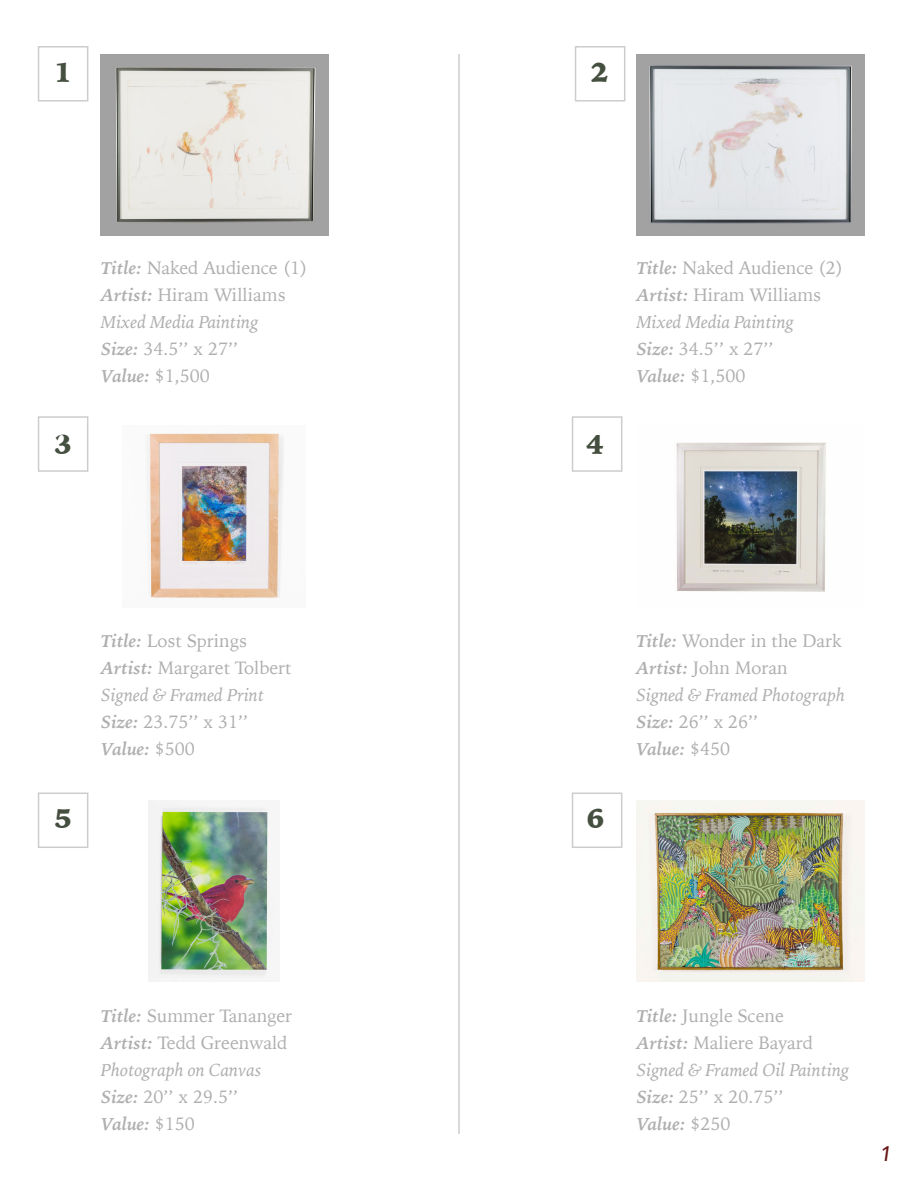
<style>
.page{position:relative;width:918px;height:1188px;background:#fff}
.page>*{position:absolute;margin:0;border:0;box-sizing:border-box;transform-origin:0 0}
.t1{font:900 27px "Iowan Old Style";color:#454f3f}
.t2{font:italic 500 21px "Avenir";color:#691414}
.t3{font:18px "Iowan Old Style";color:#afafaf}
.t4{font:italic 18px "Iowan Old Style";color:#afafaf}
.t5{font:italic 700 18px "Iowan Old Style";color:#afafaf}
.s1{font-weight:700;font-style:italic}
.s2{font-weight:400;font-style:normal}
</style>
<div class="page">
<img style="left:101px;top:54px;width:228px;height:181px">
<img style="left:636px;top:54px;width:228px;height:181px">
<img style="left:146px;top:433px;width:138px;height:165px">
<hr style="left:458px;top:54px;width:2px;height:1080px;background:#cdcdcd">
<img style="left:676px;top:442px;width:150px;height:150px">
<img style="left:148px;top:801px;width:130px;height:181px">
<img style="left:636px;top:801px;width:228px;height:181px">
<div style="left:38px;top:46px;width:50px;height:56px;border:2px solid #cdcdcd"></div>
<div style="left:38px;top:416px;width:50px;height:56px;border:2px solid #cdcdcd"></div>
<div style="left:575px;top:46px;width:50px;height:56px;border:2px solid #cdcdcd"></div>
<div style="left:572px;top:416px;width:50px;height:56px;border:2px solid #cdcdcd"></div>
<div style="left:38px;top:793px;width:50px;height:55px;border:2px solid #cdcdcd"></div>
<div style="left:572px;top:793px;width:50px;height:55px;border:2px solid #cdcdcd"></div>
<p class="t1" style="left:54px;top:54px;width:19px">1</p>
<p class="t1" style="left:591px;top:54px;width:19px">2</p>
<p class="t3" style="left:101px;top:251px;width:208px"><span class="s1">Title:</span> Naked Audience (1)</p>
<p class="t3" style="left:101px;top:278px;width:186px"><span class="s1">Artist:</span> Hiram Williams</p>
<p class="t4" style="left:101px;top:306px;width:159px">Mixed Media Painting</p>
<p class="t3" style="left:101px;top:332px;width:139px"><span class="s1">Size:</span> 34.5’’ x 27’’</p>
<p class="t5" style="left:101px;top:359px;width:110px">Value: <span class="s2">$1,500</span></p>
<p class="t3" style="left:636px;top:251px;width:208px"><span class="s1">Title:</span> Naked Audience (2)</p>
<p class="t3" style="left:636px;top:278px;width:186px"><span class="s1">Artist:</span> Hiram Williams</p>
<p class="t4" style="left:636px;top:306px;width:159px">Mixed Media Painting</p>
<p class="t3" style="left:636px;top:332px;width:139px"><span class="s1">Size:</span> 34.5’’ x 27’’</p>
<p class="t5" style="left:636px;top:359px;width:110px">Value: <span class="s2">$1,500</span></p>
<p class="t1" style="left:54px;top:426px;width:19px">3</p>
<p class="t1" style="left:586px;top:426px;width:19px">4</p>
<p class="t3" style="left:101px;top:625px;width:148px"><span class="s1">Title:</span> Lost Springs</p>
<p class="t3" style="left:101px;top:652px;width:192px"><span class="s1">Artist:</span> Margaret Tolbert</p>
<p class="t4" style="left:101px;top:680px;width:165px">Signed &amp; Framed Print</p>
<p class="t3" style="left:101px;top:706px;width:149px"><span class="s1">Size:</span> 23.75’’ x 31’’</p>
<p class="t5" style="left:101px;top:733px;width:95px">Value: <span class="s2">$500</span></p>
<p class="t3" style="left:636px;top:625px;width:207px"><span class="s1">Title:</span> Wonder in the Dark</p>
<p class="t3" style="left:636px;top:652px;width:153px"><span class="s1">Artist:</span> John Moran</p>
<p class="t4" style="left:636px;top:680px;width:210px">Signed &amp; Framed Photograph</p>
<p class="t3" style="left:636px;top:706px;width:124px"><span class="s1">Size:</span> 26’’ x 26’’</p>
<p class="t5" style="left:636px;top:733px;width:95px">Value: <span class="s2">$450</span></p>
<p class="t1" style="left:54px;top:801px;width:19px">5</p>
<p class="t1" style="left:586px;top:801px;width:19px">6</p>
<p class="t3" style="left:101px;top:1000px;width:193px"><span class="s1">Title:</span> Summer Tananger</p>
<p class="t3" style="left:101px;top:1027px;width:188px"><span class="s1">Artist:</span> Tedd Greenwald</p>
<p class="t4" style="left:101px;top:1054px;width:162px">Photograph on Canvas</p>
<p class="t3" style="left:101px;top:1081px;width:139px"><span class="s1">Size:</span> 20’’ x 29.5’’</p>
<p class="t5" style="left:101px;top:1108px;width:95px">Value: <span class="s2">$150</span></p>
<p class="t3" style="left:636px;top:1000px;width:149px"><span class="s1">Title:</span> Jungle Scene</p>
<p class="t3" style="left:636px;top:1027px;width:178px"><span class="s1">Artist:</span> Maliere Bayard</p>
<p class="t4" style="left:636px;top:1054px;width:215px">Signed &amp; Framed Oil Painting</p>
<p class="t3" style="left:636px;top:1081px;width:149px"><span class="s1">Size:</span> 25’’ x 20.75’’</p>
<p class="t5" style="left:636px;top:1108px;width:95px">Value: <span class="s2">$250</span></p>
<p class="t2" style="left:879px;top:1142px;width:13px">1</p>
</div>
